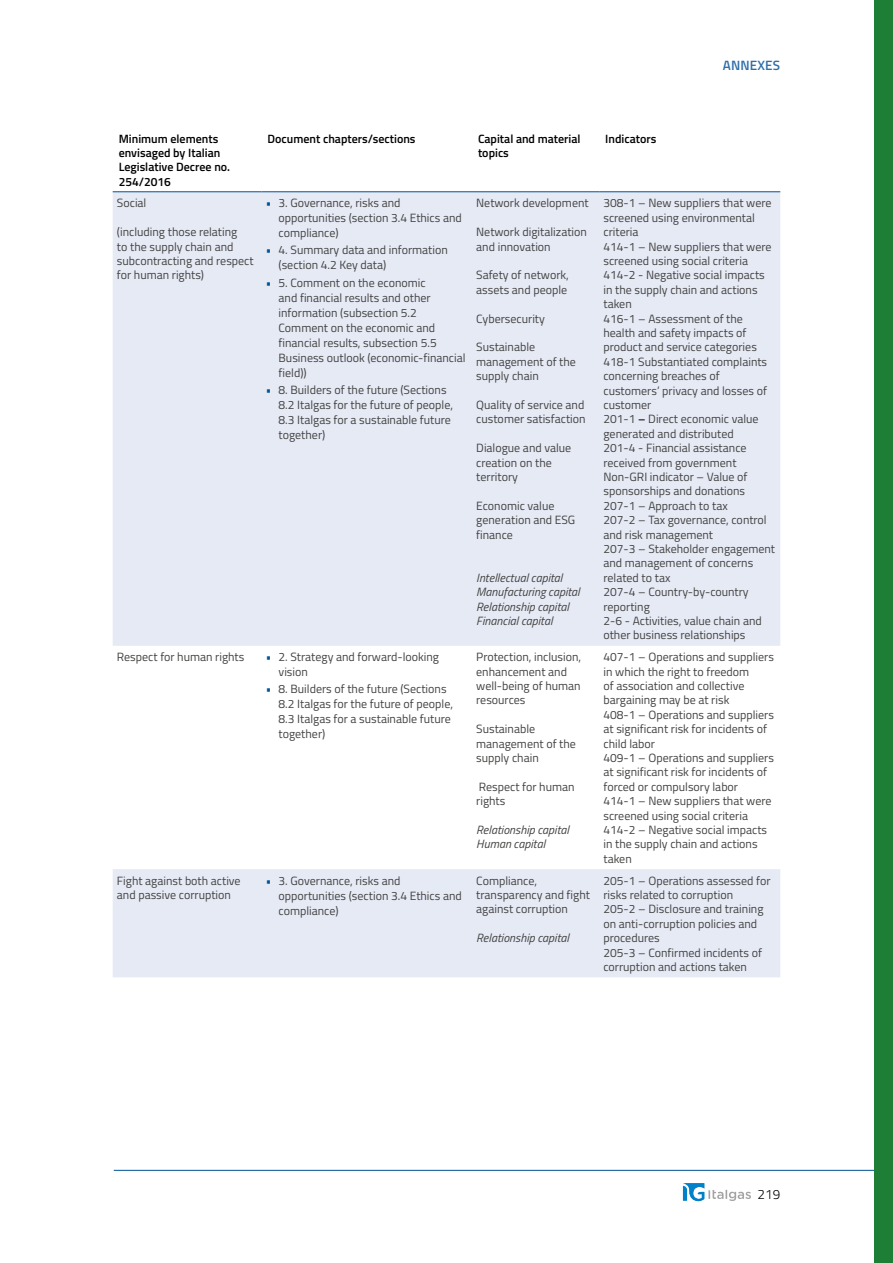
<style>
.page{position:relative;width:893px;height:1263px;background:#fff}
.page>*{position:absolute;margin:0;border:0;box-sizing:border-box;transform-origin:0 0}
.t1{font:600 13.5px "Titillium";letter-spacing:.01em;color:#2d6eaa}
.t2{font:300 13.5px "Titillium";color:#000}
.Table_sx{font:12px/14.4px "Titillium";color:#424241}
.Table_sx-2{font:italic 12px "Titillium";color:#424241}
.Table_Title_sx{font:600 12px/14.4px "Titillium";color:#000}
.s1{color:#005496}
.s2{font-weight:700}
</style>
<div class="page">
<hr style="left:114px;top:1170px;width:779px;height:1px;background:#005496">
<svg style="left:683px;top:1183px;width:68px;height:18px"></svg>
<svg style="left:113px;top:193px;width:667px;height:784px;fill:#e6eaf5"></svg>
<hr style="left:113px;top:192px;width:149px;height:1px;background:#005496">
<hr style="left:262px;top:192px;width:210px;height:1px;background:#005496">
<hr style="left:472px;top:192px;width:127px;height:1px;background:#005496">
<hr style="left:599px;top:192px;width:181px;height:1px;background:#005496">
<div style="left:875px;top:0;width:18px;height:1263px;background:#1d7f35"></div>
<p class="t1" style="left:723px;top:55px;width:59px">ANNEXES</p>
<p class="Table_Title_sx" style="left:119px;top:131px;width:113px">Minimum elements envisaged by Italian<br>Legislative Decree no.<br>254/2016</p>
<p class="Table_Title_sx" style="left:268px;top:131px;width:149px">Document chapters/sections</p>
<p class="Table_Title_sx" style="left:478px;top:131px;width:104px">Capital and material topics</p>
<p class="Table_Title_sx" style="left:605px;top:131px;width:53px">Indicators</p>
<p class="Table_sx" style="left:117px;top:195px;width:31px">Social</p>
<p class="Table_sx" style="left:117px;top:224px;width:138px">(including those relating<br>to the supply chain and subcontracting and respect for human rights)</p>
<p class="Table_sx" style="left:279px;top:195px;width:185px;line-height:15px;text-indent:-13px"><span class="s1">•</span> 3. Governance, risks and opportunities (section 3.4 Ethics and compliance)</p>
<p class="Table_sx" style="left:279px;top:242px;width:171px;line-height:15px;text-indent:-13px"><span class="s1">•</span> 4. Summary data and information (section 4.2 Key data)</p>
<p class="Table_sx" style="left:279px;top:274px;width:188px;line-height:15px;text-indent:-13px"><span class="s1">•</span> 5. Comment on the economic<br>and financial results and other information (subsection 5.2<br>Comment on the economic and financial results, subsection 5.5<br>Business outlook (economic-financial field))</p>
<p class="Table_sx" style="left:279px;top:381px;width:176px;line-height:15px;text-indent:-13px"><span class="s1">•</span> 8. Builders of the future (Sections<br>8.2 Italgas for the future of people,<br>8.3 Italgas for a sustainable future together)</p>
<p class="Table_sx" style="left:476px;top:195px;width:114px">Network development</p>
<p class="Table_sx" style="left:476px;top:224px;width:112px">Network digitalization and innovation</p>
<p class="Table_sx" style="left:476px;top:267px;width:94px">Safety of network, assets and people</p>
<p class="Table_sx" style="left:476px;top:311px;width:70px">Cybersecurity</p>
<p class="Table_sx" style="left:476px;top:339px;width:101px">Sustainable management of the supply chain</p>
<p class="Table_sx" style="left:476px;top:397px;width:111px">Quality of service and customer satisfaction</p>
<p class="Table_sx" style="left:476px;top:440px;width:97px">Dialogue and value creation on the territory</p>
<p class="Table_sx" style="left:476px;top:498px;width:101px">Economic value generation and ESG finance</p>
<p class="Table_sx-2" style="left:476px;top:569px;width:88px">Intellectual capital</p>
<p class="Table_sx-2" style="left:476px;top:583px;width:105px">Manufacturing capital</p>
<p class="Table_sx-2" style="left:476px;top:598px;width:94px">Relationship capital</p>
<p class="Table_sx-2" style="left:476px;top:612px;width:78px">Financial capital</p>
<p class="Table_sx" style="left:603px;top:195px;width:170px">308-1 – New suppliers that were screened using environmental criteria</p>
<p class="Table_sx" style="left:603px;top:239px;width:170px">414-1 – New suppliers that were screened using social criteria</p>
<p class="Table_sx" style="left:603px;top:267px;width:163px">414-2 - Negative social impacts in the supply chain and actions taken</p>
<p class="Table_sx" style="left:603px;top:311px;width:155px">416-1 – Assessment of the health and safety impacts of product and service categories</p>
<p class="Table_sx" style="left:603px;top:354px;width:165px">418-1 Substantiated complaints concerning breaches of customers’ privacy and losses of customer</p>
<p class="Table_sx" style="left:603px;top:411px;width:157px">201-1 <span class="s2">–</span> Direct economic value generated and distributed</p>
<p class="Table_sx" style="left:603px;top:440px;width:145px">201-4 - Financial assistance received from government</p>
<p class="Table_sx" style="left:603px;top:469px;width:146px">Non-GRI indicator – Value of sponsorships and donations</p>
<p class="Table_sx" style="left:603px;top:498px;width:126px">207-1 – Approach to tax</p>
<p class="Table_sx" style="left:603px;top:512px;width:165px">207-2 – Tax governance, control and risk management</p>
<p class="Table_sx" style="left:603px;top:541px;width:173px">207-3 – Stakeholder engagement and management of concerns related to tax</p>
<p class="Table_sx" style="left:603px;top:584px;width:147px">207-4 – Country-by-country reporting</p>
<p class="Table_sx" style="left:603px;top:613px;width:160px">2-6 - Activities, value chain and other business relationships</p>
<p class="Table_sx" style="left:117px;top:649px;width:129px">Respect for human rights</p>
<p class="Table_sx" style="left:279px;top:649px;width:162px;line-height:15px;text-indent:-13px"><span class="s1">•</span> 2. Strategy and forward-looking vision</p>
<p class="Table_sx" style="left:279px;top:681px;width:176px;line-height:15px;text-indent:-13px"><span class="s1">•</span> 8. Builders of the future (Sections<br>8.2 Italgas for the future of people,<br>8.3 Italgas for a sustainable future together)</p>
<p class="Table_sx" style="left:476px;top:649px;width:106px">Protection, inclusion, enhancement and well-being of human resources</p>
<p class="Table_sx" style="left:476px;top:721px;width:101px">Sustainable management of the supply chain</p>
<p class="Table_sx" style="left:476px;top:779px;width:100px">Respect for human rights</p>
<p class="Table_sx-2" style="left:476px;top:821px;width:94px">Relationship capital</p>
<p class="Table_sx-2" style="left:476px;top:835px;width:71px">Human capital</p>
<p class="Table_sx" style="left:603px;top:649px;width:172px">407-1 – Operations and suppliers in which the right to freedom<br>of association and collective bargaining may be at risk</p>
<p class="Table_sx" style="left:603px;top:707px;width:172px">408-1 – Operations and suppliers at significant risk for incidents of child labor</p>
<p class="Table_sx" style="left:603px;top:750px;width:172px">409-1 – Operations and suppliers at significant risk for incidents of forced or compulsory labor</p>
<p class="Table_sx" style="left:603px;top:793px;width:170px">414-1 – New suppliers that were screened using social criteria</p>
<p class="Table_sx" style="left:603px;top:822px;width:165px">414-2 – Negative social impacts in the supply chain and actions taken</p>
<p class="Table_sx" style="left:117px;top:872px;width:125px">Fight against both active and passive corruption</p>
<p class="Table_sx" style="left:279px;top:872px;width:185px;line-height:15px;text-indent:-13px"><span class="s1">•</span> 3. Governance, risks and opportunities (section 3.4 Ethics and compliance)</p>
<p class="Table_sx" style="left:476px;top:872px;width:115px">Compliance, transparency and fight against corruption</p>
<p class="Table_sx-2" style="left:476px;top:929px;width:94px">Relationship capital</p>
<p class="Table_sx" style="left:603px;top:872px;width:169px">205-1 – Operations assessed for risks related to corruption</p>
<p class="Table_sx" style="left:603px;top:901px;width:162px">205-2 – Disclosure and training on anti-corruption policies and procedures</p>
<p class="Table_sx" style="left:603px;top:944px;width:160px">205-3 – Confirmed incidents of corruption and actions taken</p>
<p class="t2" style="left:758px;top:1184px;width:24px">219</p>
</div>
